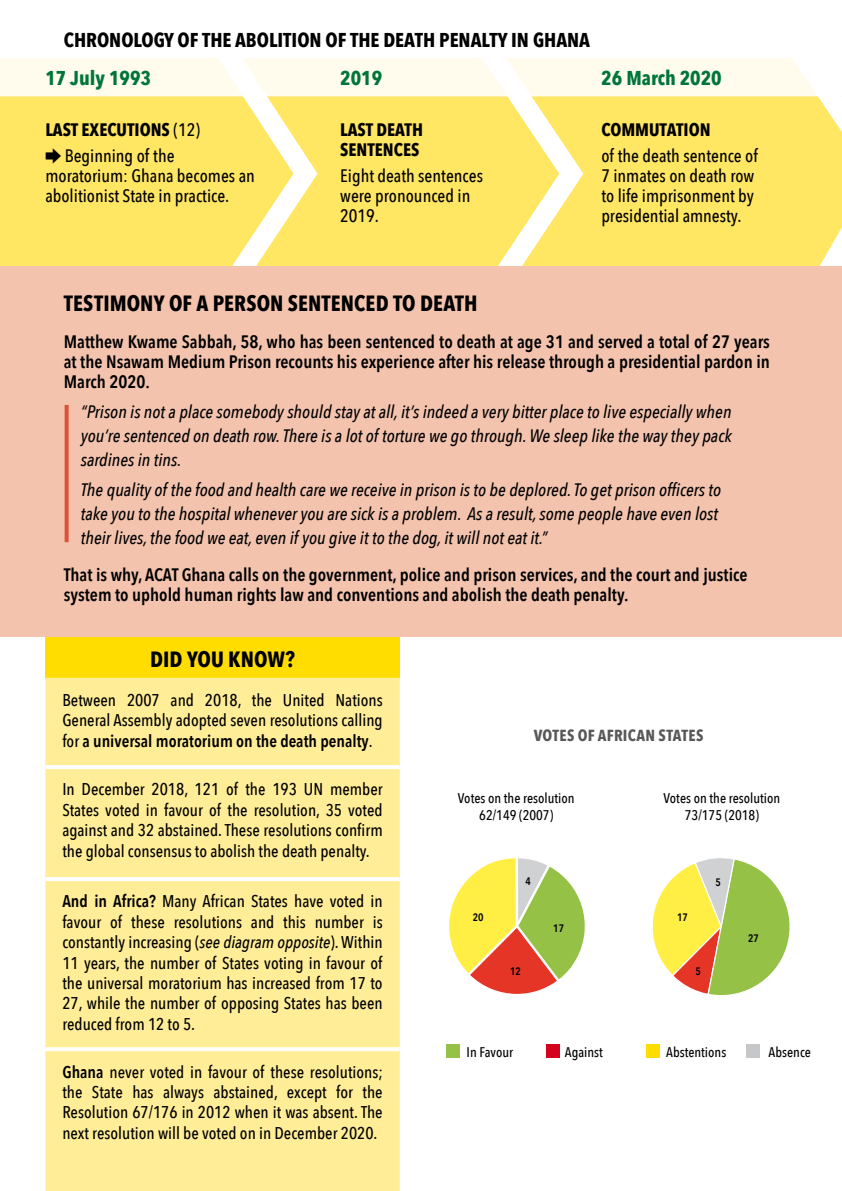
<style>
.page{position:relative;width:842px;height:1191px;background:#fff}
.page>*{position:absolute;margin:0;border:0;box-sizing:border-box;transform-origin:0 0}
.t1{font:700 22px "Avenir Next Condensed";letter-spacing:.005em;color:#000}
.t2{font:700 20px "Avenir Next Condensed";color:#000}
.t3{font:700 20px "Avenir Next Condensed";color:#00753b}
.t4{font:italic 500 18px/24px "Avenir Next Condensed";color:#000;text-align:justify}
.t5{font:600 18px/20px "Avenir Next Condensed";color:#000;text-align:justify}
.t6{font:500 18px/20px "Avenir Next Condensed";color:#000}
.t7{font:700 18px/20px "Avenir Next Condensed";color:#000}
.t8{font:500 17px/20.4px "Avenir Next Condensed";color:#000;text-align:justify}
.t9{font:700 16px "Avenir Next Condensed";letter-spacing:.02em;color:#58585a}
.t10{font:500 14px/16.8px "Avenir Next Condensed";color:#000;text-align:center}
.t11{font:600 10.8px "Avenir Next Condensed";color:#000}
.s1{font-weight:700}
.s2{font-family:"Monotype Sorts";font-weight:400}
.s3{font-weight:600}
.s4{font-style:italic}
</style>
<div class="page">
<div style="left:446px;top:1044px;width:14px;height:14px;background:#96c147"></div>
<div style="left:646px;top:1044px;width:14px;height:14px;background:#fd0"></div>
<div style="left:546px;top:1044px;width:14px;height:14px;background:#d4021d"></div>
<div style="left:746px;top:1044px;width:14px;height:14px;background:#c6c7c8"></div>
<hr style="left:841px;top:0;width:1px;height:96px;background:#bfd0bb">
<svg style="left:0;top:14px;width:842px;height:252px"></svg>
<div style="left:45px;top:636px;width:355px;height:41px;background:#fd0"></div>
<div style="left:45px;top:677px;width:355px;height:514px;background:#ffed98"></div>
<hr style="left:45px;top:765px;width:355px;height:4px;background:#fff">
<hr style="left:45px;top:877px;width:355px;height:4px;background:#fff">
<svg style="left:45px;top:1047px;width:355px;height:4px"></svg>
<svg style="left:652px;top:858px;width:138px;height:137px"></svg>
<svg style="left:449px;top:858px;width:136px;height:136px"></svg>
<div style="left:0;top:266px;width:842px;height:370px;background:#f3c3ae"></div>
<svg style="left:65px;top:405px;width:4px;height:137px"></svg>
<p class="t2" style="left:64px;top:28px;width:528px">CHRONOLOGY OF THE ABOLITION OF THE DEATH PENALTY IN GHANA</p>
<p class="t3" style="left:45px;top:66px;width:107px">17 JULY 1993</p>
<p class="t3" style="left:340px;top:66px;width:43px">2019</p>
<p class="t3" style="left:601px;top:66px;width:122px">26 MARCH 2020</p>
<p class="t7" style="left:45px;top:119px;width:9px">LAST</p>
<p class="t7" style="left:82px;top:119px;width:28px">EXECUTION</p>
<p class="t6" style="left:45px;top:117px;width:156px;line-height:25.6px;text-indent:116px"><span class="s1">S</span> (12) <span class="s2">è</span> Beginning of the</p>
<p class="t6" style="left:45px;top:165px;width:211px">moratorium: Ghana becomes an abolitionist State in practice.</p>
<p class="t7" style="left:340px;top:119px;width:84px">LAST DEATH<br>SENTENCES</p>
<p class="t6" style="left:340px;top:165px;width:144px">Eight death sentences were pronounced in<br>2019.</p>
<p class="t7" style="left:601px;top:119px;width:111px">COMMUTATION</p>
<p class="t6" style="left:601px;top:145px;width:158px">of the death sentence of<br>7 inmates on death row to life imprisonment by presidential amnesty.</p>
<p class="t1" style="left:64px;top:290px;width:415px">TESTIMONY OF A PERSON SENTENCED TO DEATH</p>
<p class="t5" style="left:64px;top:331px;width:708px">Matthew Kwame Sabbah, 58, who has been sentenced to death at age 31 and served a total of 27 years at the Nsawam Medium Prison recounts his experience after his release through a presidential pardon in March 2020.</p>
<p class="t4" style="left:81px;top:399px;width:653px">“Prison is not a place somebody should stay at all, it’s indeed a very bitter place to live especially when you’re sentenced on death row. There is a lot of torture we go through. We sleep like the way they pack sardines in tins.</p>
<p class="t4" style="left:81px;top:477px;width:642px;text-align:left">The quality of the food and health care we receive in prison is to be deplored. To get prison officers to take you to the hospital whenever you are sick is a problem. As a result, some people have even lost their lives, the food we eat, even if you give it to the dog, it will not eat it.”</p>
<p class="t5" style="left:64px;top:564px;width:685px">That is why, ACAT Ghana calls on the government, police and prison services, and the court and justice system to uphold human rights law and conventions and abolish the death penalty.</p>
<p class="t1" style="left:150px;top:645px;width:146px">DID YOU KNOW?</p>
<p class="t8" style="left:62px;top:690px;width:322px">Between 2007 and 2018, the United Nations General Assembly adopted seven resolutions calling for <span class="s3">a universal moratorium on the death penalty</span>.</p>
<p class="t8" style="left:62px;top:779px;width:322px">In December 2018, 121 of the 193 UN member States voted in favour of the resolution, 35 voted against and 32 abstained. These resolutions confirm the global consensus to abolish the death penalty.</p>
<p class="t8" style="left:62px;top:891px;width:322px"><span class="s3">And in Africa?</span> Many African States have voted in favour of these resolutions and this number is constantly increasing (<span class="s4">see diagram opposite</span>). Within 11 years, the number of States voting in favour of the universal moratorium has increased from 17 to 27, while the number of opposing States has been reduced from 12 to 5.</p>
<p class="t8" style="left:62px;top:1061px;width:322px"><span class="s3">Ghana</span> never voted in favour of these resolutions; the State has always abstained, except for the Resolution 67/176 in 2012 when it was absent. The next resolution will be voted on in December 2020.</p>
<p class="t9" style="left:534px;top:726px;width:171px">VOTES OF AFRICAN STATES</p>
<p class="t10" style="left:458px;top:789px;width:118px">Votes on the resolution<br>62/149 (2007)</p>
<p class="t10" style="left:664px;top:789px;width:118px">Votes on the resolution<br>73/175 (2018)</p>
<p class="t11" style="left:525px;top:872px;width:7px">4</p>
<p class="t11" style="left:715px;top:873px;width:7px">5</p>
<p class="t11" style="left:473px;top:907px;width:12px">20</p>
<p class="t11" style="left:677px;top:908px;width:12px">17</p>
<p class="t11" style="left:553px;top:918px;width:12px">17</p>
<p class="t11" style="left:748px;top:928px;width:12px">27</p>
<p class="t11" style="left:510px;top:961px;width:12px">12</p>
<p class="t11" style="left:696px;top:962px;width:7px">5</p>
<p class="t10" style="left:467px;top:1043px;width:48px">In Favour</p>
<p class="t10" style="left:565px;top:1043px;width:39px">Against</p>
<p class="t10" style="left:666px;top:1043px;width:62px">Abstentions</p>
<p class="t10" style="left:769px;top:1043px;width:44px">Absence</p>
</div>
